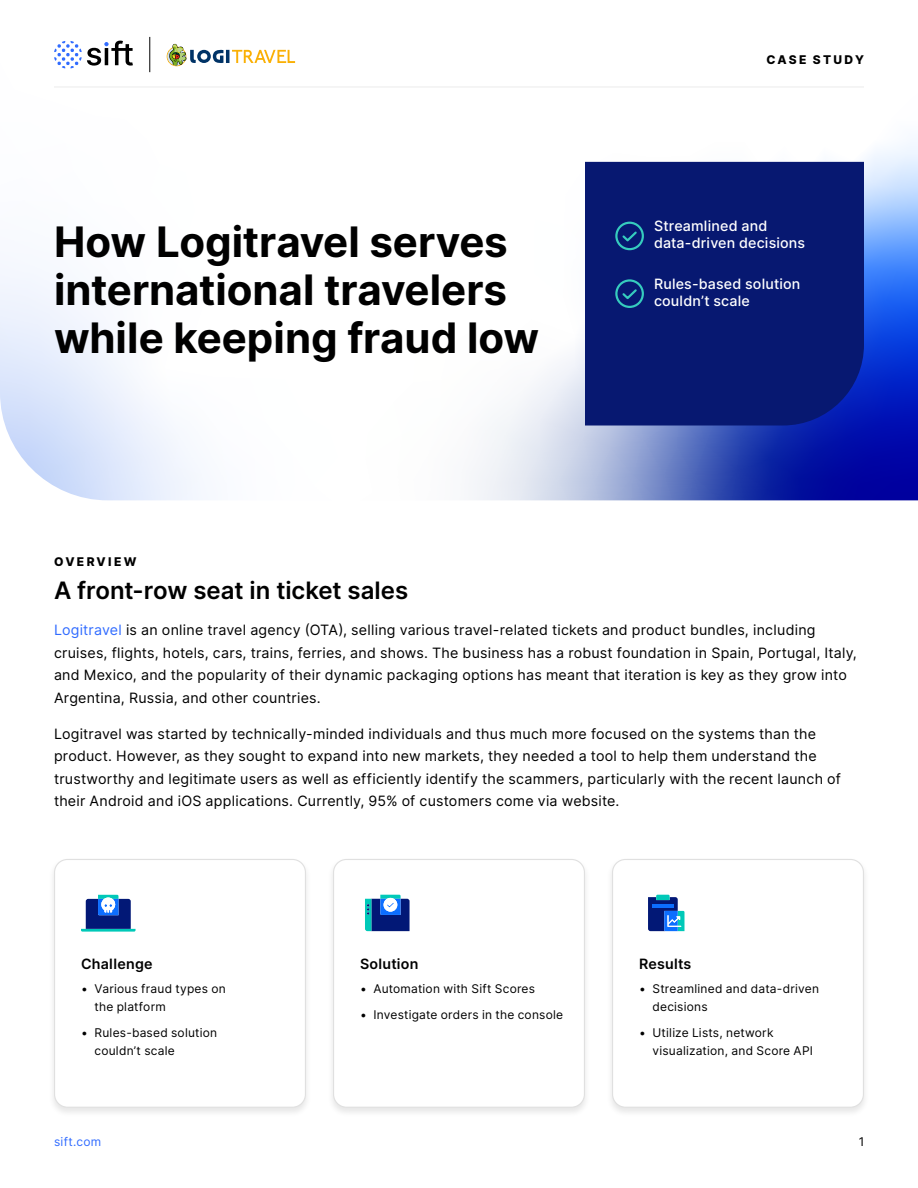
<style>
.page{position:relative;width:918px;height:1188px;background:#fff}
.page>*{position:absolute;margin:0;border:0;box-sizing:border-box;transform-origin:0 0}
.t1{font:700 42px/48px "Inter";color:#000}
.t2{font:600 24px "Inter";letter-spacing:-.005em;color:#000}
.t3{font:14.25px/22.5px "Inter";letter-spacing:.015em;color:#000}
.t4{font:500 14.25px/17.1px "Inter";letter-spacing:.01em;color:#fff}
.t5{font:600 14.25px "Inter";letter-spacing:.02em;color:#000}
.t6{font:12px/18px "Inter";letter-spacing:.02em;color:#000}
.t7{font:800 12px "Inter";letter-spacing:.185em;color:#000}
.t8{font:12px "Inter";letter-spacing:.025em;color:#316cff}
.s1{color:#316cff}
</style>
<div class="page">
<svg style="left:0;top:36px;width:918px;height:464px"></svg>
<svg style="left:54px;top:41px;width:79px;height:27px"></svg>
<svg style="left:168px;top:44px;width:127px;height:22px"></svg>
<hr style="left:54px;top:87px;width:810px;height:1px;background:#ebebeb">
<hr style="left:149px;top:37px;width:1px;height:35px;background:#000">
<div style="left:585px;top:162px;width:279px;height:264px;background:#071871"></div>
<svg style="left:620px;top:230px;width:19px;height:13px"></svg>
<div style="left:615px;top:222px;width:29px;height:28px;border:2px solid #36ccbe;border-radius:50%"></div>
<svg style="left:620px;top:287px;width:19px;height:14px"></svg>
<div style="left:615px;top:279px;width:29px;height:29px;border:2px solid #36ccbe;border-radius:50%"></div>
<div style="left:48px;top:857px;width:264px;height:261px;background:#000;opacity:.1"></div>
<div style="left:55px;top:859px;width:250px;height:248px;background:#fff;border-radius:13px"></div>
<div style="left:54px;top:859px;width:252px;height:249px;border:1px solid #e0e0e0;border-radius:13px"></div>
<svg style="left:81px;top:895px;width:55px;height:37px"></svg>
<div style="left:327px;top:857px;width:264px;height:261px;background:#000;opacity:.1"></div>
<div style="left:334px;top:859px;width:250px;height:248px;background:#fff;border-radius:13px"></div>
<div style="left:333px;top:859px;width:252px;height:249px;border:1px solid #e0e0e0;border-radius:13px"></div>
<svg style="left:365px;top:895px;width:45px;height:36px;background:#2e65a7"></svg>
<div style="left:606px;top:857px;width:264px;height:261px;background:#000;opacity:.1"></div>
<div style="left:613px;top:859px;width:250px;height:248px;background:#fff;border-radius:13px"></div>
<div style="left:612px;top:859px;width:252px;height:249px;border:1px solid #e0e0e0;border-radius:13px"></div>
<svg style="left:648px;top:895px;width:36px;height:36px"></svg>
<p class="t7" style="left:767px;top:50px;width:99px">CASE STUDY</p>
<h1 class="t1" style="left:54px;top:216px;width:487px">How Logitravel serves international travelers while keeping fraud low</h1>
<p class="t4" style="left:654px;top:217px;width:153px">Streamlined and data-driven decisions</p>
<p class="t4" style="left:654px;top:275px;width:148px">Rules-based solution couldn’t scale</p>
<p class="t7" style="left:54px;top:553px;width:84px">OVERVIEW</p>
<h2 class="t2" style="left:54px;top:572px;width:356px">A front-row seat in ticket sales</h2>
<p class="t3" style="left:54px;top:618px;width:804px"><span class="s1">Logitravel</span> is an online travel agency (OTA), selling various travel-related tickets and product bundles, including cruises, flights, hotels, cars, trains, ferries, and shows. The business has a robust foundation in Spain, Portugal, Italy, and Mexico, and the popularity of their dynamic packaging options has meant that iteration is key as they grow into Argentina, Russia, and other countries.</p>
<p class="t3" style="left:54px;top:722px;width:789px">Logitravel was started by technically-minded individuals and thus much more focused on the systems than the product. However, as they sought to expand into new markets, they needed a tool to help them understand the trustworthy and legitimate users as well as efficiently identify the scammers, particularly with the recent launch of their Android and iOS applications. Currently, 95% of customers come via website.</p>
<p class="t5" style="left:81px;top:953px;width:73px">Challenge</p>
<p class="t6" style="left:94px;top:980px;width:133px;text-indent:-14px">• Various fraud types on the platform</p>
<p class="t6" style="left:94px;top:1023px;width:124px;text-indent:-14px">• Rules-based solution couldn’t scale</p>
<p class="t5" style="left:360px;top:953px;width:60px">Solution</p>
<p class="t6" style="left:360px;top:980px;width:177px">• Automation with Sift Scores</p>
<p class="t6" style="left:360px;top:1005px;width:205px">• Investigate orders in the console</p>
<p class="t5" style="left:639px;top:953px;width:54px">Results</p>
<p class="t6" style="left:652px;top:980px;width:168px;text-indent:-14px">• Streamlined and data-driven decisions</p>
<p class="t6" style="left:652px;top:1023px;width:162px;text-indent:-14px">• Utilize Lists, network visualization, and Score API</p>
<p class="t8" style="left:54px;top:1133px;width:49px">sift.com</p>
<p class="t6" style="left:859px;top:1132px;width:7px">1</p>
</div>
